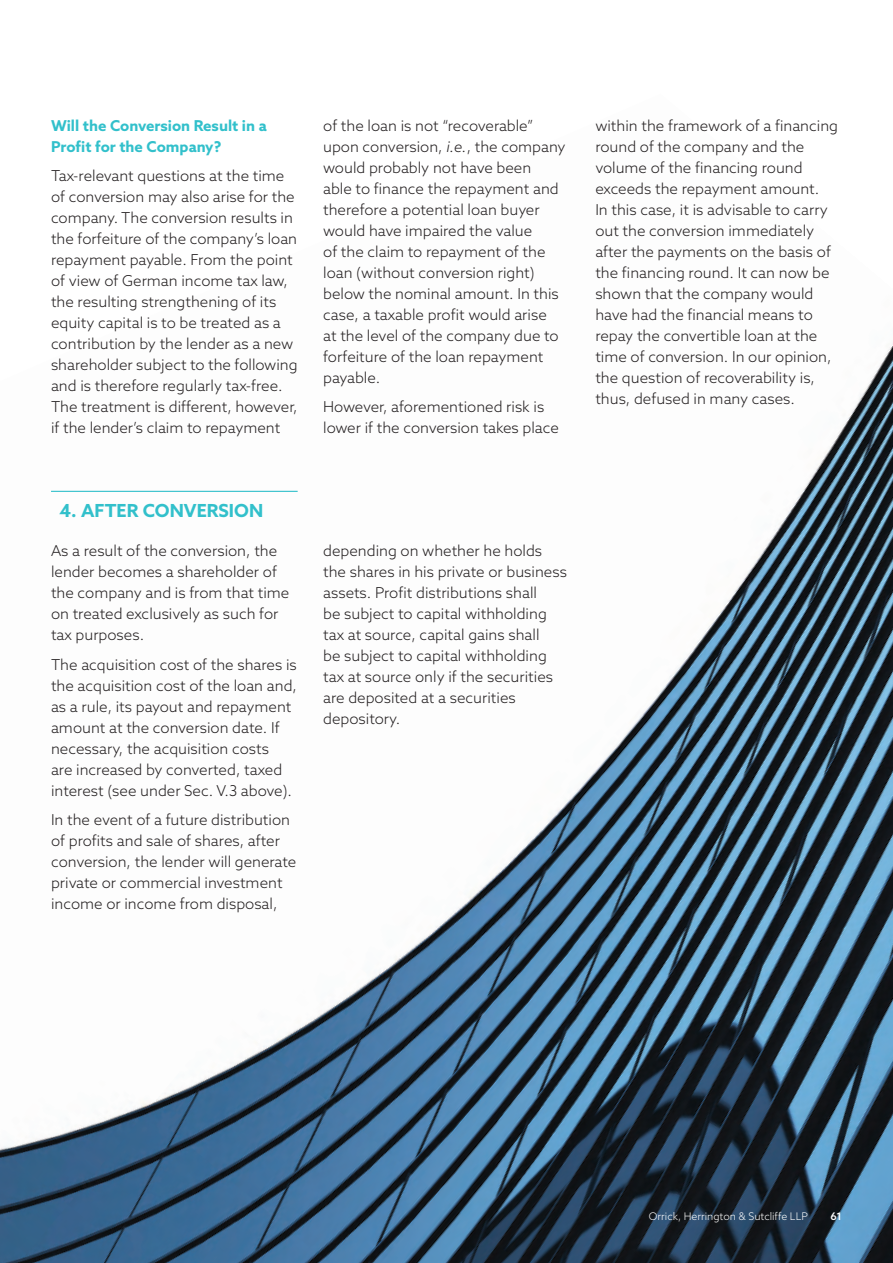
<style>
.page{position:relative;width:893px;height:1263px;background:#fff}
.page>*{position:absolute;margin:0;border:0;box-sizing:border-box;transform-origin:0 0}
.t1{font:700 18px "Azo Sans";color:#32c0cb}
.t2{font:300 15px/21px "Azo Sans";color:#231f20}
.t3{font:700 15px/21px "Azo Sans";color:#32c0cb}
.t4{font:300 10.5px "Azo Sans";color:#fff}
.t5{font:500 10.5px "Azo Sans";color:#fff}
.s1{font-style:italic}
</style>
<div class="page">
<img style="left:0;top:343px;width:893px;height:920px">
<hr style="left:51px;top:491px;width:247px;height:1px;background:#32c0cb">
<p class="t3" style="left:51px;top:115px;width:217px">Will the Conversion Result in a<br>Profit for the Company?</p>
<p class="t2" style="left:51px;top:165px;width:248px">Tax-relevant questions at the time of conversion may also arise for the company. The conversion results in the forfeiture of the company’s loan repayment payable. From the point of view of German income tax law, the resulting strengthening of its equity capital is to be treated as a contribution by the lender as a new shareholder subject to the following and is therefore regularly tax-free.<br>The treatment is different, however, if the lender’s claim to repayment</p>
<p class="t1" style="left:60px;top:499px;width:205px">4. AFTER CONVERSION</p>
<p class="t2" style="left:51px;top:540px;width:240px">As a result of the conversion, the lender becomes a shareholder of the company and is from that time on treated exclusively as such for tax purposes.</p>
<p class="t2" style="left:51px;top:654px;width:247px">The acquisition cost of the shares is the acquisition cost of the loan and, as a rule, its payout and repayment amount at the conversion date. If necessary, the acquisition costs<br>are increased by converted, taxed interest (see under Sec. V.3 above).</p>
<p class="t2" style="left:51px;top:809px;width:247px">In the event of a future distribution of profits and sale of shares, after conversion, the lender will generate private or commercial investment income or income from disposal,</p>
<p class="t2" style="left:323px;top:115px;width:244px">of the loan is not “recoverable” upon conversion, <span class="s1">i.e.</span>, the company would probably not have been<br>able to finance the repayment and therefore a potential loan buyer would have impaired the value<br>of the claim to repayment of the loan (without conversion right) below the nominal amount. In this case, a taxable profit would arise<br>at the level of the company due to forfeiture of the loan repayment payable.</p>
<p class="t2" style="left:323px;top:396px;width:237px">However, aforementioned risk is lower if the conversion takes place</p>
<p class="t2" style="left:323px;top:540px;width:245px">depending on whether he holds the shares in his private or business assets. Profit distributions shall<br>be subject to capital withholding tax at source, capital gains shall<br>be subject to capital withholding tax at source only if the securities are deposited at a securities depository.</p>
<p class="t2" style="left:595px;top:115px;width:244px">within the framework of a financing round of the company and the volume of the financing round exceeds the repayment amount.<br>In this case, it is advisable to carry out the conversion immediately after the payments on the basis of the financing round. It can now be shown that the company would have had the financial means to repay the convertible loan at the time of conversion. In our opinion, the question of recoverability is, thus, defused in many cases.</p>
<p class="t4" style="left:649px;top:1210px;width:160px">Orrick, Herrington &amp; Sutcliffe LLP</p>
<p class="t5" style="left:830px;top:1209px;width:13px">61</p>
</div>
